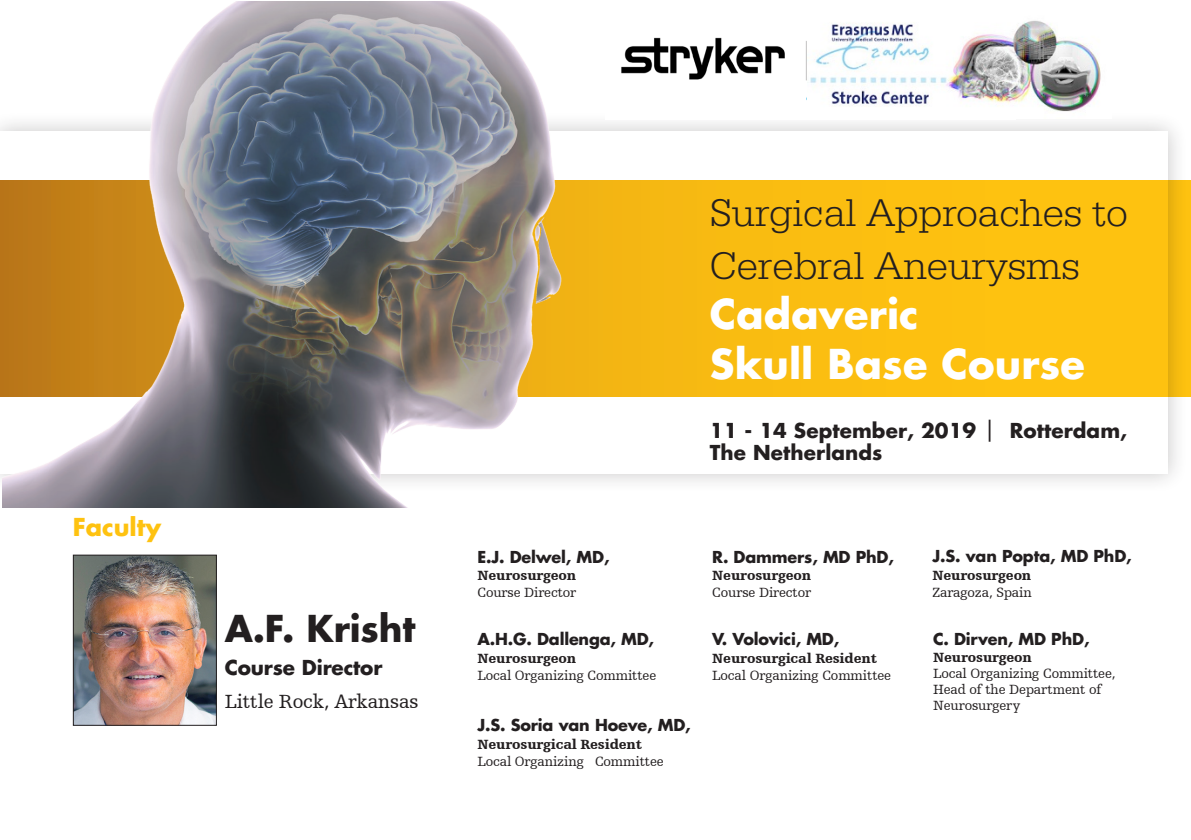
<style>
.page{position:relative;width:1191px;height:840px;background:#fff}
.page>*{position:absolute;margin:0;border:0;box-sizing:border-box;transform-origin:0 0}
.t1{font:300 40px/53.6px "URW Egyptienne TOT";color:#231f20}
.t2{font:700 40px/50.2px "Futura Std";letter-spacing:.005em;color:#fff}
.Doctor_Bio_text{font:700 36px "Futura Std";letter-spacing:-.005em;color:#231f20}
.Subhead{font:700 24px "Futura Std";color:#fec210}
.t3{font:700 20px/22.2px "Futura Std";letter-spacing:.005em;color:#231f20}
.Doctor_Bio_text-2{font:20px/32.6px "Humanist Slabserif 712 BT";letter-spacing:-.005em;color:#231f20}
.Doctor_names{font:700 16px "Futura Std";letter-spacing:-.01em;color:#231f20}
.Doctor_Bio_text-3{font:14px/16px "Humanist Slabserif 712 BT";letter-spacing:-.01em;color:#231f20}
.Doctor_Bio_text-4{font:900 14px "Humanist Slabserif 712 BT";letter-spacing:-.01em;color:#231f20}
.s1{font-family:"Futura For Stryker";font-weight:700}
.s2{font-family:"Futura For Stryker"}
.s3{font-weight:400;font-size:22px}
.s4{font-weight:900}
</style>
<div class="page">
<div style="left:0;top:110px;width:1188px;height:383px;background:#231f20;opacity:.25"></div>
<div style="left:0;top:131px;width:1167px;height:342px;background:#fff"></div>
<div style="left:0;top:180px;width:1191px;height:216px;background:#fdc010"></div>
<img style="left:2px;top:1px;width:706px;height:506px">
<img style="left:75px;top:556px;width:140px;height:167px">
<div style="left:73px;top:554px;width:144px;height:171px;border:1px solid #231f20"></div>
<img style="left:605px;top:28px;width:410px;height:91px">
<img style="left:807px;top:20px;width:304px;height:98px">
<p class="Subhead" style="left:73px;top:510px;width:90px">Faculty</p>
<p class="Doctor_Bio_text" style="left:225px;top:604px;width:192px">A.F. Krisht</p>
<p class="Doctor_Bio_text-2" style="left:225px;top:651px;width:195px"><span class="s1">Course Director<br></span>Little Rock, Arkansas</p>
<p class="t1" style="left:710px;top:186px;width:419px">Surgical Approaches to<br>Cerebral Aneurysms</p>
<p class="t2" style="left:710px;top:288px;width:376px">Cadaveric<br>Skull <span class="s2">B</span>ase Course</p>
<p class="t3" style="left:710px;top:419px;width:419px"><span class="s2">11 -</span> 14 September, 201<span class="s2">9</span> <span class="s3">|</span> Rotterdam,<br>The Netherlands</p>
<p class="Doctor_names" style="left:477px;top:545px;width:134px">E.J. Delwel, MD,</p>
<p class="Doctor_Bio_text-4" style="left:477px;top:566px;width:100px">Neurosurgeon</p>
<p class="Doctor_Bio_text-3" style="left:477px;top:584px;width:100px">Course Director</p>
<p class="Doctor_names" style="left:477px;top:628px;width:178px">A.H.G. Dallenga, MD,</p>
<p class="Doctor_Bio_text-4" style="left:477px;top:648px;width:100px">Neurosurgeon</p>
<p class="Doctor_Bio_text-3" style="left:477px;top:666px;width:180px">Local Organizing Committee</p>
<p class="Doctor_names" style="left:477px;top:714px;width:215px">J.S. Soria van Hoeve, MD,</p>
<p class="Doctor_Bio_text-4" style="left:477px;top:734px;width:166px">Neurosurgical Resident</p>
<p class="Doctor_Bio_text-3" style="left:477px;top:752px;width:188px">Local Organizing Committee</p>
<p class="Doctor_names" style="left:712px;top:545px;width:183px">R. Dammers, MD PhD,</p>
<p class="Doctor_Bio_text-4" style="left:712px;top:566px;width:100px">Neurosurgeon</p>
<p class="Doctor_Bio_text-3" style="left:712px;top:584px;width:100px">Course Director</p>
<p class="Doctor_names" style="left:712px;top:628px;width:128px">V. Volovici, MD,</p>
<p class="Doctor_Bio_text-4" style="left:712px;top:648px;width:166px">Neurosurgical Resident</p>
<p class="Doctor_Bio_text-3" style="left:712px;top:666px;width:180px">Local Organizing Committee</p>
<p class="Doctor_names" style="left:932px;top:545px;width:201px">J.S. van Popta, MD PhD,</p>
<p class="Doctor_Bio_text-4" style="left:932px;top:565px;width:100px">Neurosurgeon</p>
<p class="Doctor_Bio_text-3" style="left:932px;top:583px;width:101px">Zaragoza, Spain</p>
<p class="Doctor_names" style="left:933px;top:627px;width:158px">C. Dirven, MD PhD,</p>
<p class="Doctor_Bio_text-3" style="left:933px;top:648px;width:184px"><span class="s4">Neurosurgeon<br></span>Local Organizing Committee,<br>Head of the Department of<br>Neurosurgery</p>
</div>
